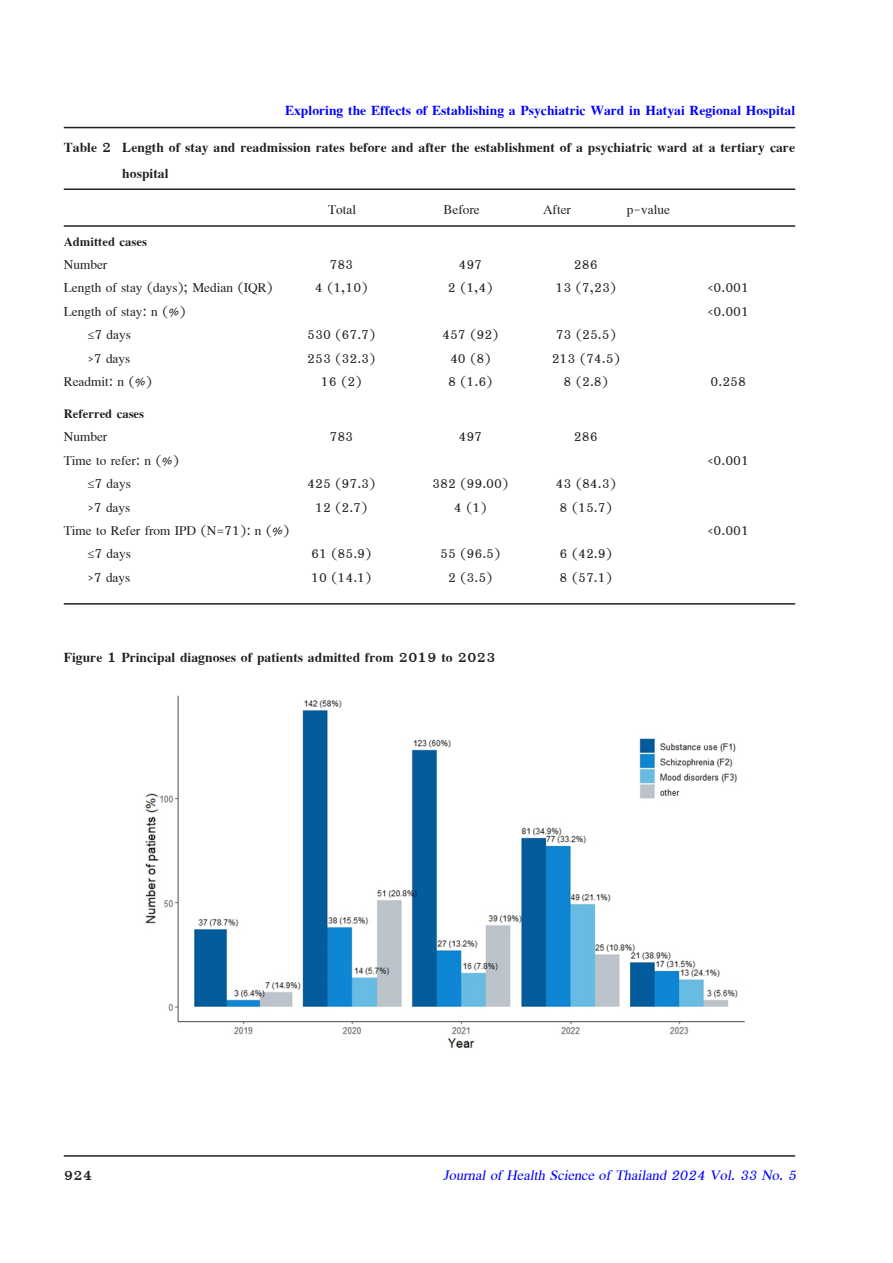
<style>
.page{position:relative;width:893px;height:1263px;background:#fff}
.page>*{position:absolute;margin:0;border:0;box-sizing:border-box;transform-origin:0 0}
._6_Figure_title{font:21px/25.2px "Eucrosia UPC Bold";color:#231f20}
.t1{font:21px "Eucrosia UPC Bold";color:#00f}
._6_Table_title{font:21px "Eucrosia UPC Bold";color:#231f20}
.t2{font:21px "Eucrosia UPC Italic";color:#00f}
._7_Table_content_Lef{font:19.5px "Eucrosia UPC";color:#231f20}
._7_Table_content_Lef-2{font:19.5px "Eucrosia UPC Bold";color:#231f20}
</style>
<div class="page">
<hr style="left:64px;top:127px;width:731px;height:1px;background:#231f20">
<hr style="left:64px;top:1155px;width:731px;height:2px;background:#231f20">
<img style="left:145px;top:695px;width:600px;height:353px">
<hr style="left:64px;top:188px;width:731px;height:2px;background:#231f20">
<hr style="left:64px;top:225px;width:731px;height:2px;background:#231f20">
<hr style="left:64px;top:603px;width:731px;height:2px;background:#231f20">
<p class="t1" style="left:285px;top:97px;width:512px">Exploring the Effects of Establishing a Psychiatric Ward in Hatyai Regional Hospital</p>
<p class="_6_Figure_title" style="left:122px;top:135px;width:674px;text-indent:-59px">Table 2 Length of stay and readmission rates before and after the establishment of a psychiatric ward at a tertiary care hospital</p>
<p class="_7_Table_content_Lef" style="left:328px;top:197px;width:30px">Total</p>
<p class="_7_Table_content_Lef" style="left:444px;top:197px;width:38px">Before</p>
<p class="_7_Table_content_Lef" style="left:543px;top:197px;width:30px">After</p>
<p class="_7_Table_content_Lef" style="left:627px;top:197px;width:45px">p-value</p>
<p class="_7_Table_content_Lef-2" style="left:64px;top:229px;width:85px">Admitted cases</p>
<p class="_7_Table_content_Lef" style="left:64px;top:253px;width:45px">Number</p>
<p class="_7_Table_content_Lef" style="left:329px;top:253px;width:25px">783</p>
<p class="_7_Table_content_Lef" style="left:458px;top:253px;width:25px">497</p>
<p class="_7_Table_content_Lef" style="left:574px;top:253px;width:25px">286</p>
<p class="_7_Table_content_Lef" style="left:64px;top:276px;width:211px">Length of stay (days); Median (IQR)</p>
<p class="_7_Table_content_Lef" style="left:315px;top:276px;width:54px">4 (1,10)</p>
<p class="_7_Table_content_Lef" style="left:448px;top:276px;width:46px">2 (1,4)</p>
<p class="_7_Table_content_Lef" style="left:555px;top:276px;width:62px">13 (7,23)</p>
<p class="_7_Table_content_Lef" style="left:707px;top:276px;width:43px">&lt;0.001</p>
<p class="_7_Table_content_Lef" style="left:64px;top:299px;width:123px">Length of stay: n (%)</p>
<p class="_7_Table_content_Lef" style="left:707px;top:299px;width:43px">&lt;0.001</p>
<p class="_7_Table_content_Lef" style="left:88px;top:323px;width:45px">≤7 days</p>
<p class="_7_Table_content_Lef" style="left:307px;top:323px;width:70px">530 (67.7)</p>
<p class="_7_Table_content_Lef" style="left:442px;top:323px;width:58px">457 (92)</p>
<p class="_7_Table_content_Lef" style="left:556px;top:323px;width:62px">73 (25.5)</p>
<p class="_7_Table_content_Lef" style="left:88px;top:346px;width:44px">&gt;7 days</p>
<p class="_7_Table_content_Lef" style="left:307px;top:346px;width:70px">253 (32.3)</p>
<p class="_7_Table_content_Lef" style="left:450px;top:346px;width:42px">40 (8)</p>
<p class="_7_Table_content_Lef" style="left:552px;top:346px;width:70px">213 (74.5)</p>
<p class="_7_Table_content_Lef" style="left:64px;top:370px;width:90px">Readmit: n (%)</p>
<p class="_7_Table_content_Lef" style="left:321px;top:370px;width:42px">16 (2)</p>
<p class="_7_Table_content_Lef" style="left:448px;top:370px;width:46px">8 (1.6)</p>
<p class="_7_Table_content_Lef" style="left:564px;top:370px;width:46px">8 (2.8)</p>
<p class="_7_Table_content_Lef" style="left:711px;top:370px;width:37px">0.258</p>
<p class="_7_Table_content_Lef-2" style="left:64px;top:401px;width:82px">Referred cases</p>
<p class="_7_Table_content_Lef" style="left:64px;top:425px;width:45px">Number</p>
<p class="_7_Table_content_Lef" style="left:329px;top:425px;width:25px">783</p>
<p class="_7_Table_content_Lef" style="left:458px;top:425px;width:25px">497</p>
<p class="_7_Table_content_Lef" style="left:574px;top:425px;width:25px">286</p>
<p class="_7_Table_content_Lef" style="left:64px;top:448px;width:117px">Time to refer: n (%)</p>
<p class="_7_Table_content_Lef" style="left:707px;top:448px;width:43px">&lt;0.001</p>
<p class="_7_Table_content_Lef" style="left:88px;top:472px;width:45px">≤7 days</p>
<p class="_7_Table_content_Lef" style="left:307px;top:472px;width:70px">425 (97.3)</p>
<p class="_7_Table_content_Lef" style="left:432px;top:472px;width:78px">382 (99.00)</p>
<p class="_7_Table_content_Lef" style="left:556px;top:472px;width:62px">43 (84.3)</p>
<p class="_7_Table_content_Lef" style="left:88px;top:495px;width:44px">&gt;7 days</p>
<p class="_7_Table_content_Lef" style="left:315px;top:495px;width:54px">12 (2.7)</p>
<p class="_7_Table_content_Lef" style="left:454px;top:495px;width:34px">4 (1)</p>
<p class="_7_Table_content_Lef" style="left:560px;top:495px;width:54px">8 (15.7)</p>
<p class="_7_Table_content_Lef" style="left:64px;top:519px;width:227px">Time to Refer from IPD (N=71): n (%)</p>
<p class="_7_Table_content_Lef" style="left:707px;top:519px;width:43px">&lt;0.001</p>
<p class="_7_Table_content_Lef" style="left:88px;top:542px;width:45px">≤7 days</p>
<p class="_7_Table_content_Lef" style="left:311px;top:542px;width:62px">61 (85.9)</p>
<p class="_7_Table_content_Lef" style="left:440px;top:542px;width:62px">55 (96.5)</p>
<p class="_7_Table_content_Lef" style="left:560px;top:542px;width:54px">6 (42.9)</p>
<p class="_7_Table_content_Lef" style="left:88px;top:565px;width:44px">&gt;7 days</p>
<p class="_7_Table_content_Lef" style="left:311px;top:565px;width:62px">10 (14.1)</p>
<p class="_7_Table_content_Lef" style="left:448px;top:565px;width:46px">2 (3.5)</p>
<p class="_7_Table_content_Lef" style="left:560px;top:565px;width:54px">8 (57.1)</p>
<p class="_6_Table_title" style="left:64px;top:644px;width:433px">Figure 1 Principal diagnoses of patients admitted from 2019 to 2023</p>
<p class="_6_Figure_title" style="left:64px;top:1163px;width:30px">924</p>
<p class="t2" style="left:444px;top:1163px;width:354px">Journal of Health Science of Thailand 2024 Vol. 33 No. 5</p>
</div>
